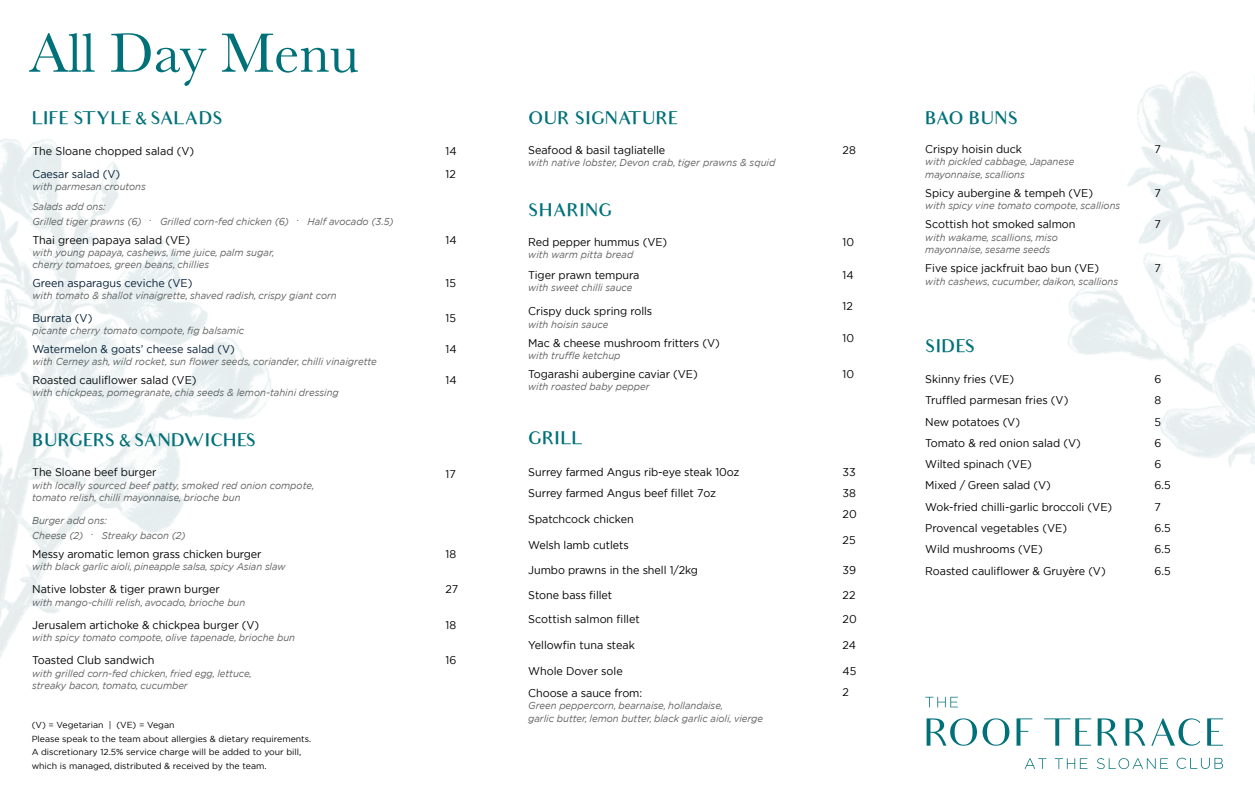
<style>
.page{position:relative;width:1255px;height:801px;background:#fff}
.page>*{position:absolute;margin:0;border:0;box-sizing:border-box;transform-origin:0 0}
.t1{font:57.5px "Baskerville";color:#007179}
.t2{font:500 17.5px "Audrey";color:#007179}
.t3{font:11.25px "Gotham";letter-spacing:-.005em;color:#000;scale:.96 1}
.t4{font:11.25px "Gotham";letter-spacing:-.005em;color:#001a34;scale:.96 1}
.t5{font:italic 10px/12.5px "Gotham";letter-spacing:-.005em;color:#616160;scale:.96 1}
.t6{font:8.75px/13.8px "Gotham";color:#000}
</style>
<div class="page">
<img style="left:1068px;top:71px;width:186px;height:396px">
<img style="left:0;top:139px;width:271px;height:519px">
<svg style="left:926px;top:718px;width:50px;height:27px"></svg>
<svg style="left:982px;top:718px;width:27px;height:27px"></svg>
<svg style="left:1016px;top:718px;width:16px;height:27px"></svg>
<svg style="left:1044px;top:718px;width:47px;height:27px"></svg>
<svg style="left:1097px;top:718px;width:20px;height:27px"></svg>
<svg style="left:1125px;top:718px;width:20px;height:27px"></svg>
<svg style="left:1151px;top:718px;width:49px;height:27px"></svg>
<svg style="left:1207px;top:718px;width:15px;height:27px"></svg>
<svg style="left:925px;top:697px;width:32px;height:10px"></svg>
<svg style="left:1024px;top:758px;width:22px;height:11px"></svg>
<svg style="left:1054px;top:758px;width:33px;height:11px"></svg>
<svg style="left:1097px;top:758px;width:70px;height:11px"></svg>
<svg style="left:1176px;top:758px;width:46px;height:11px"></svg>
<h1 class="t1" style="left:29px;top:16px;width:332px">All Day Menu</h1>
<h2 class="t2" style="left:32px;top:109px;width:192px">LIFE STYLE &amp; SALADS</h2>
<p class="t3" style="left:32px;top:144px;width:170px">The Sloane chopped salad (V)</p>
<p class="t3" style="left:445px;top:144px;width:13px">14</p>
<p class="t4" style="left:32px;top:167px;width:93px">Caesar salad (V)</p>
<p class="t5" style="left:32px;top:177px;width:120px;line-height:19.6px">with parmesan croutons<br>Salads add ons:</p>
<p class="t5" style="left:32px;top:215px;width:378px">Grilled tiger prawns (6) . Grilled corn-fed chicken (6) . Half avocado (3.5)</p>
<p class="t3" style="left:445px;top:167px;width:12px">12</p>
<p class="t3" style="left:32px;top:233px;width:166px">Thai green papaya salad (VE)</p>
<p class="t5" style="left:32px;top:246px;width:253px;line-height:12px">with young papaya, cashews, lime juice, palm sugar, cherry tomatoes, green beans, chillies</p>
<p class="t3" style="left:445px;top:233px;width:13px">14</p>
<p class="t4" style="left:32px;top:276px;width:168px">Green asparagus ceviche (VE)</p>
<p class="t5" style="left:32px;top:289px;width:318px">with tomato &amp; shallot vinaigrette, shaved radish, crispy giant corn</p>
<p class="t3" style="left:445px;top:276px;width:12px">15</p>
<p class="t4" style="left:32px;top:311px;width:64px">Burrata (V)</p>
<p class="t5" style="left:32px;top:324px;width:222px">picante cherry tomato compote, fig balsamic</p>
<p class="t3" style="left:445px;top:311px;width:12px">15</p>
<p class="t4" style="left:32px;top:342px;width:212px">Watermelon &amp; goats’ cheese salad (V)</p>
<p class="t5" style="left:32px;top:355px;width:360px">with Cerney ash, wild rocket, sun flower seeds, coriander, chilli vinaigrette</p>
<p class="t3" style="left:445px;top:342px;width:13px">14</p>
<p class="t3" style="left:32px;top:372px;width:172px">Roasted cauliflower salad (VE)</p>
<p class="t5" style="left:32px;top:386px;width:321px">with chickpeas, pomegranate, chia seeds &amp; lemon-tahini dressing</p>
<p class="t3" style="left:445px;top:372px;width:13px">14</p>
<h2 class="t2" style="left:32px;top:430px;width:226px">BURGERS &amp; SANDWICHES</h2>
<p class="t3" style="left:32px;top:465px;width:131px">The Sloane beef burger</p>
<p class="t5" style="left:32px;top:479px;width:295px;line-height:12px">with locally sourced beef patty, smoked red onion compote, tomato relish, chilli mayonnaise, brioche bun</p>
<p class="t5" style="left:32px;top:513px;width:161px;line-height:15px">Burger add ons:<br>Cheese (2) . Streaky bacon (2)</p>
<p class="t3" style="left:445px;top:466px;width:12px">17</p>
<p class="t3" style="left:32px;top:547px;width:240px">Messy aromatic lemon grass chicken burger</p>
<p class="t5" style="left:32px;top:560px;width:265px">with black garlic aioli, pineapple salsa, spicy Asian slaw</p>
<p class="t3" style="left:445px;top:547px;width:13px">18</p>
<p class="t3" style="left:32px;top:582px;width:197px">Native lobster &amp; tiger prawn burger</p>
<p class="t5" style="left:32px;top:596px;width:223px">with mango-chilli relish, avocado, brioche bun</p>
<p class="t3" style="left:445px;top:582px;width:15px">27</p>
<p class="t3" style="left:32px;top:618px;width:238px">Jerusalem artichoke &amp; chickpea burger (V)</p>
<p class="t5" style="left:32px;top:631px;width:275px">with spicy tomato compote, olive tapenade, brioche bun</p>
<p class="t3" style="left:445px;top:617px;width:13px">18</p>
<p class="t3" style="left:32px;top:653px;width:129px">Toasted Club sandwich</p>
<p class="t5" style="left:32px;top:667px;width:230px">with grilled corn-fed chicken, fried egg, lettuce, streaky bacon, tomato, cucumber</p>
<p class="t3" style="left:445px;top:653px;width:13px">16</p>
<p class="t6" style="left:32px;top:717px;width:281px">(V) = Vegetarian | (VE) = Vegan<br>Please speak to the team about allergies &amp; dietary requirements.<br>A discretionary 12.5% service charge will be added to your bill, which is managed, distributed &amp; received by the team.</p>
<h2 class="t2" style="left:528px;top:109px;width:152px">OUR SIGNATURE</h2>
<p class="t3" style="left:528px;top:143px;width:144px">Seafood &amp; basil tagliatelle</p>
<p class="t5" style="left:528px;top:156px;width:259px">with native lobster, Devon crab, tiger prawns &amp; squid</p>
<h2 class="t2" style="left:528px;top:201px;width:85px">SHARING</h2>
<p class="t3" style="left:528px;top:235px;width:146px">Red pepper hummus (VE)</p>
<p class="t5" style="left:528px;top:248px;width:111px">with warm pitta bread</p>
<p class="t3" style="left:528px;top:268px;width:117px">Tiger prawn tempura</p>
<p class="t5" style="left:528px;top:281px;width:110px">with sweet chilli sauce</p>
<p class="t3" style="left:528px;top:304px;width:131px">Crispy duck spring rolls</p>
<p class="t5" style="left:528px;top:318px;width:85px">with hoisin sauce</p>
<p class="t3" style="left:528px;top:336px;width:201px">Mac &amp; cheese mushroom fritters (V)</p>
<p class="t5" style="left:528px;top:349px;width:98px">with truffle ketchup</p>
<p class="t3" style="left:528px;top:366px;width:178px">Togarashi aubergine caviar (VE)</p>
<p class="t5" style="left:528px;top:380px;width:128px">with roasted baby pepper</p>
<h2 class="t2" style="left:528px;top:429px;width:56px">GRILL</h2>
<p class="t3" style="left:842px;top:143px;width:15px">28</p>
<p class="t3" style="left:842px;top:235px;width:14px">10</p>
<p class="t3" style="left:842px;top:268px;width:13px">14</p>
<p class="t3" style="left:842px;top:299px;width:12px">12</p>
<p class="t3" style="left:842px;top:331px;width:14px">10</p>
<p class="t3" style="left:842px;top:366px;width:14px">10</p>
<p class="t3" style="left:528px;top:464px;width:222px">Surrey farmed Angus rib-eye steak 10oz</p>
<p class="t3" style="left:842px;top:464px;width:15px">33</p>
<p class="t3" style="left:528px;top:486px;width:197px">Surrey farmed Angus beef fillet 7oz</p>
<p class="t3" style="left:842px;top:486px;width:15px">38</p>
<p class="t3" style="left:528px;top:512px;width:111px">Spatchcock chicken</p>
<p class="t3" style="left:842px;top:507px;width:16px">20</p>
<p class="t3" style="left:528px;top:538px;width:106px">Welsh lamb cutlets</p>
<p class="t3" style="left:842px;top:533px;width:15px">25</p>
<p class="t3" style="left:528px;top:562px;width:178px">Jumbo prawns in the shell 1/2kg</p>
<p class="t3" style="left:842px;top:562px;width:16px">39</p>
<p class="t3" style="left:528px;top:587px;width:89px">Stone bass fillet</p>
<p class="t3" style="left:842px;top:587px;width:15px">22</p>
<p class="t3" style="left:528px;top:612px;width:118px">Scottish salmon fillet</p>
<p class="t3" style="left:842px;top:612px;width:16px">20</p>
<p class="t3" style="left:528px;top:638px;width:113px">Yellowfin tuna steak</p>
<p class="t3" style="left:842px;top:638px;width:15px">24</p>
<p class="t3" style="left:528px;top:664px;width:100px">Whole Dover sole</p>
<p class="t3" style="left:842px;top:664px;width:16px">45</p>
<p class="t3" style="left:528px;top:685px;width:120px">Choose a sauce from:</p>
<p class="t5" style="left:528px;top:699px;width:246px">Green peppercorn, bearnaise, hollandaise,<br>garlic butter, lemon butter, black garlic aioli, vierge</p>
<p class="t3" style="left:842px;top:685px;width:8px">2</p>
<h2 class="t2" style="left:925px;top:109px;width:95px">BAO BUNS</h2>
<p class="t3" style="left:925px;top:142px;width:102px">Crispy hoisin duck</p>
<p class="t5" style="left:925px;top:155px;width:157px">with pickled cabbage, Japanese mayonnaise, scallions</p>
<p class="t3" style="left:925px;top:186px;width:176px">Spicy aubergine &amp; tempeh (VE)</p>
<p class="t5" style="left:925px;top:199px;width:204px">with spicy vine tomato compote, scallions</p>
<p class="t3" style="left:925px;top:217px;width:158px">Scottish hot smoked salmon</p>
<p class="t5" style="left:925px;top:231px;width:140px">with wakame, scallions, miso mayonnaise, sesame seeds</p>
<p class="t3" style="left:925px;top:261px;width:182px">Five spice jackfruit bao bun (VE)</p>
<p class="t5" style="left:925px;top:275px;width:202px">with cashews, cucumber, daikon, scallions</p>
<h2 class="t2" style="left:925px;top:336px;width:51px">SIDES</h2>
<p class="t3" style="left:1154px;top:142px;width:8px">7</p>
<p class="t3" style="left:1154px;top:186px;width:8px">7</p>
<p class="t3" style="left:1154px;top:217px;width:8px">7</p>
<p class="t3" style="left:1154px;top:261px;width:8px">7</p>
<p class="t3" style="left:925px;top:372px;width:94px">Skinny fries (VE)</p>
<p class="t3" style="left:1154px;top:372px;width:9px">6</p>
<p class="t3" style="left:925px;top:393px;width:150px">Truffled parmesan fries (V)</p>
<p class="t3" style="left:1154px;top:393px;width:9px">8</p>
<p class="t3" style="left:925px;top:414px;width:100px">New potatoes (V)</p>
<p class="t3" style="left:1154px;top:414px;width:8px">5</p>
<p class="t3" style="left:925px;top:436px;width:163px">Tomato &amp; red onion salad (V)</p>
<p class="t3" style="left:1154px;top:436px;width:9px">6</p>
<p class="t3" style="left:925px;top:457px;width:113px">Wilted spinach (VE)</p>
<p class="t3" style="left:1154px;top:457px;width:9px">6</p>
<p class="t3" style="left:925px;top:478px;width:132px">Mixed / Green salad (V)</p>
<p class="t3" style="left:1154px;top:478px;width:18px">6.5</p>
<p class="t3" style="left:925px;top:499px;width:196px">Wok-fried chilli-garlic broccoli (VE)</p>
<p class="t3" style="left:1154px;top:499px;width:8px">7</p>
<p class="t3" style="left:925px;top:521px;width:149px">Provencal vegetables (VE)</p>
<p class="t3" style="left:1154px;top:521px;width:18px">6.5</p>
<p class="t3" style="left:925px;top:542px;width:124px">Wild mushrooms (VE)</p>
<p class="t3" style="left:1154px;top:542px;width:18px">6.5</p>
<p class="t3" style="left:925px;top:563px;width:189px">Roasted cauliflower &amp; Gruyère (V)</p>
<p class="t3" style="left:1154px;top:563px;width:18px">6.5</p>
</div>
